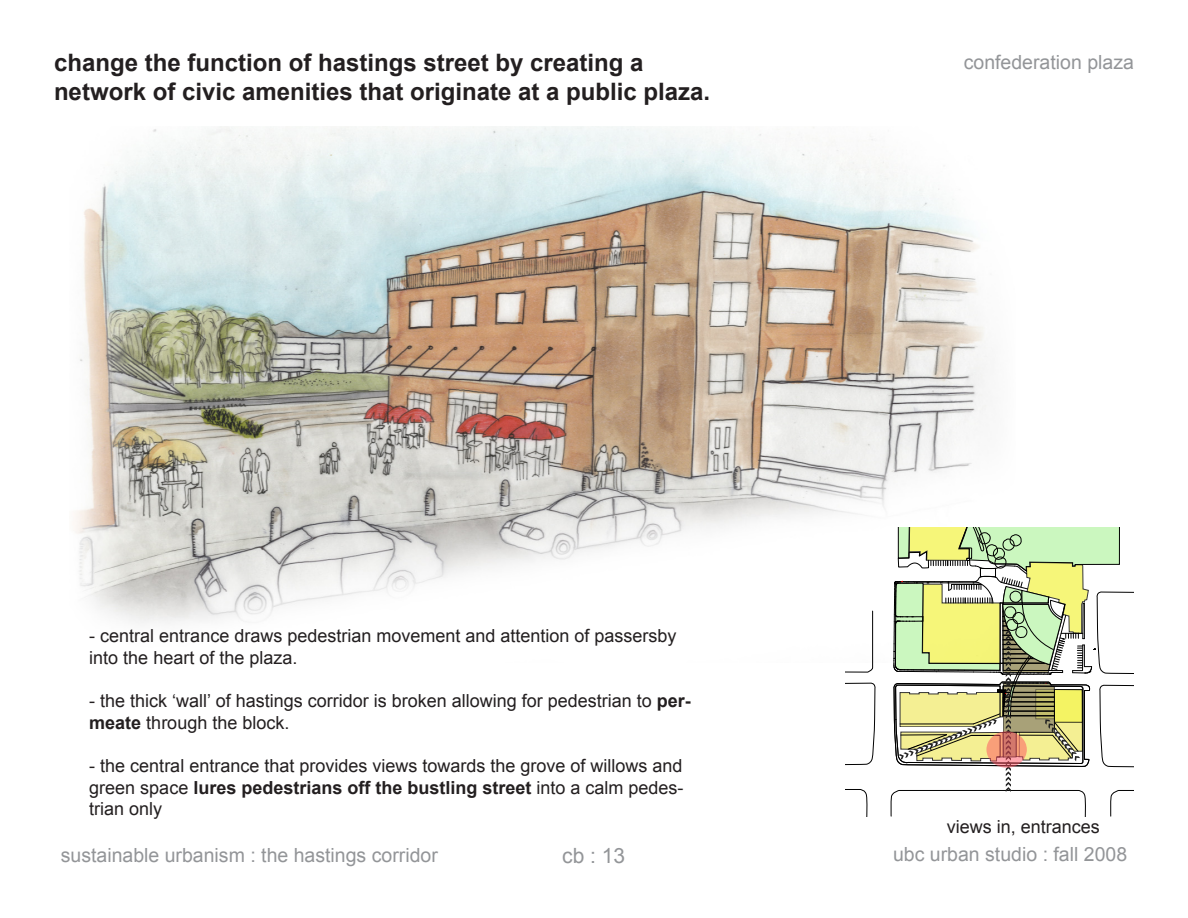
<style>
.page{position:relative;width:1188px;height:918px;background:#fff}
.page>*{position:absolute;margin:0;border:0;box-sizing:border-box;transform-origin:0 0}
.t1{font:700 24px "Arial";color:#231f20}
.Text{font:21px "Arial";color:#939598}
.Text-2{font:19.5px "Arial";color:#939598}
.t2{font:18px/21.6px "Arial";color:#231f20}
.s1{font-weight:700}
</style>
<div class="page">
<img style="left:75px;top:126px;width:912px;height:537px">
<svg style="left:845px;top:683px;width:30px;height:83px"></svg>
<svg style="left:845px;top:611px;width:28px;height:61px"></svg>
<svg style="left:845px;top:789px;width:23px;height:27px"></svg>
<svg style="left:891px;top:527px;width:243px;height:289px"></svg>
<svg style="left:986px;top:731px;width:41px;height:37px"></svg>
<p class="t1" style="left:54px;top:47px;width:591px">change the function of hastings street by creating a</p>
<p class="Text-2" style="left:964px;top:49px;width:172px">confederation plaza</p>
<p class="t1" style="left:54px;top:76px;width:658px">network of civic amenities that originate at a public plaza.</p>
<p class="t2" style="left:89px;top:625px;width:589px">- central entrance draws pedestrian movement and attention of passersby into the heart of the plaza.</p>
<p class="t2" style="left:89px;top:690px;width:603px">- the thick ‘wall’ of hastings corridor is broken allowing for pedestrian to <span class="s1">per&shy;meate</span> through the block.</p>
<p class="t2" style="left:89px;top:755px;width:596px;text-align:justify">- the central entrance that provides views towards the grove of willows and green space <span class="s1">lures pedestrians off the bustling street</span> into a calm pedes&shy;trian only</p>
<p class="Text" style="left:562px;top:842px;width:65px">cb : 13</p>
<p class="t2" style="left:947px;top:816px;width:155px">views in, entrances</p>
<p class="Text-2" style="left:61px;top:842px;width:379px">sustainable urbanism : the hastings corridor</p>
<p class="Text-2" style="left:893px;top:842px;width:236px">ubc urban studio : fall 2008</p>
</div>
